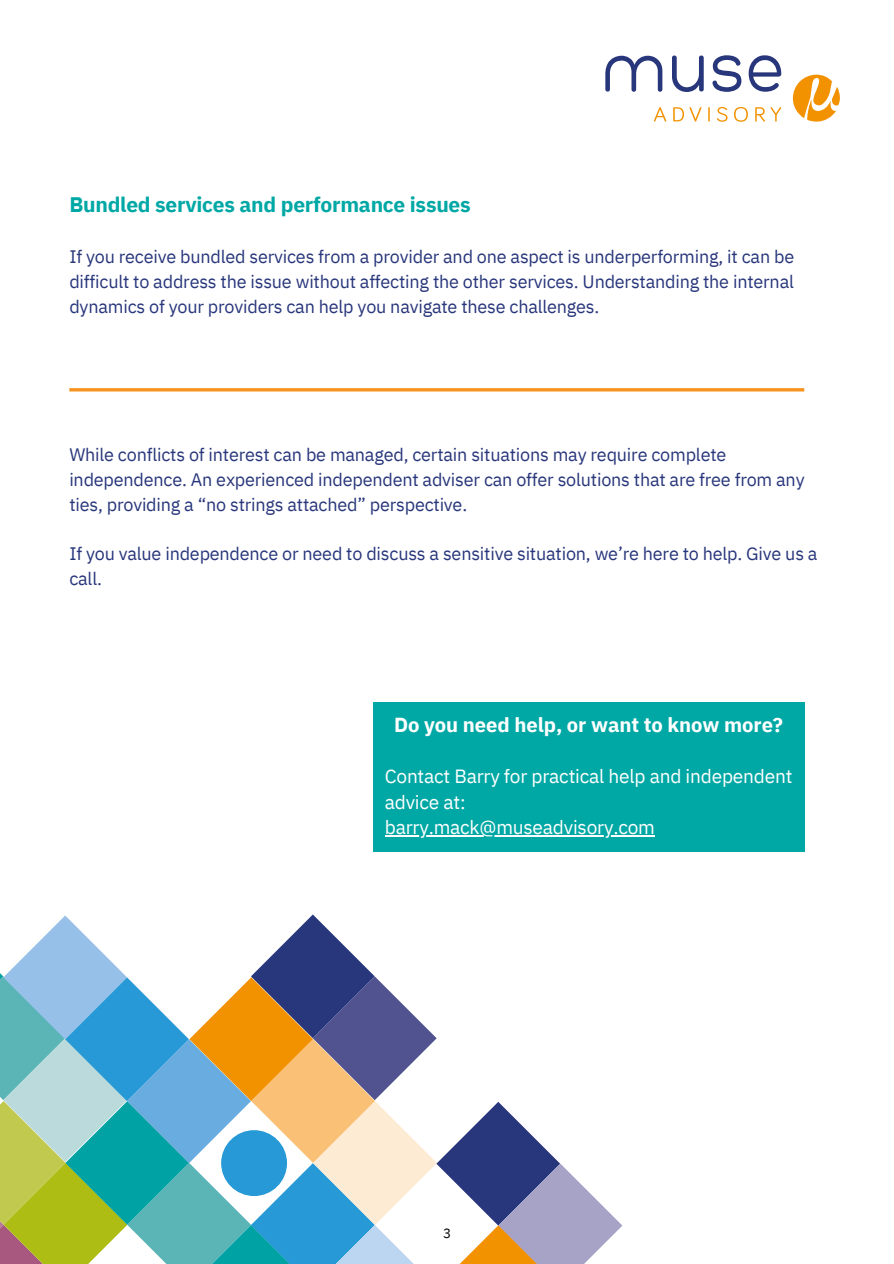
<style>
.page{position:relative;width:894px;height:1264px;background:#fff}
.page>*{position:absolute;margin:0;border:0;box-sizing:border-box;transform-origin:0 0}
.t1{font:700 21px "IBM Plex Sans";letter-spacing:-.01em;color:#00a8a5}
.t2{font:700 20.25px "IBM Plex Sans";letter-spacing:-.005em;color:#fff}
.t3{font:19.2px/25px "IBM Plex Sans";letter-spacing:-.01em;color:#fff}
.t4{font:18px/24.8px "IBM Plex Sans";letter-spacing:-.01em;color:#28367b}
.t5{font:13.5px "IBM Plex Sans";color:#000}
</style>
<div class="page">
<div style="left:373px;top:702px;width:430px;height:149px;background:#00a8a5"></div>
<hr style="left:384px;top:835px;width:270px;height:1px;background:#fff">
<svg style="left:605px;top:56px;width:57px;height:36px"></svg>
<svg style="left:672px;top:56px;width:31px;height:36px"></svg>
<svg style="left:712px;top:55px;width:29px;height:37px"></svg>
<svg style="left:748px;top:55px;width:33px;height:37px"></svg>
<svg style="left:792px;top:75px;width:47px;height:47px"></svg>
<svg style="left:653px;top:107px;width:128px;height:15px"></svg>
<hr style="left:69px;top:388px;width:735px;height:3px;background:#f7941d">
<svg style="left:0;top:914px;width:622px;height:349px"></svg>
<div style="left:221px;top:1130px;width:66px;height:65px;background:#2699d6;border-radius:50%"></div>
<p class="t1" style="left:69px;top:191px;width:403px">Bundled services and performance issues</p>
<p class="t4" style="left:69px;top:244px;width:726px;text-align:justify">If you receive bundled services from a provider and one aspect is underperforming, it can be difficult to address the issue without affecting the other services. Understanding the internal dynamics of your providers can help you navigate these challenges.</p>
<p class="t4" style="left:69px;top:442px;width:736px">While conflicts of interest can be managed, certain situations may require complete independence. An experienced independent adviser can offer solutions that are free from any ties, providing a “no strings attached” perspective.</p>
<h1 class="t4" style="left:69px;top:541px;width:749px">If you value independence or need to discuss a sensitive situation, we’re here to help. Give us a call.</h1>
<p class="t2" style="left:394px;top:711px;width:390px">Do you need help, or want to know more?</p>
<h2 class="t3" style="left:384px;top:763px;width:409px">Contact Barry for practical help and independent advice at:</h2>
<p class="t3" style="left:384px;top:814px;width:271px">barry.mack@museadvisory.com</p>
<h1 class="t5" style="left:443px;top:1224px;width:10px">3</h1>
</div>
